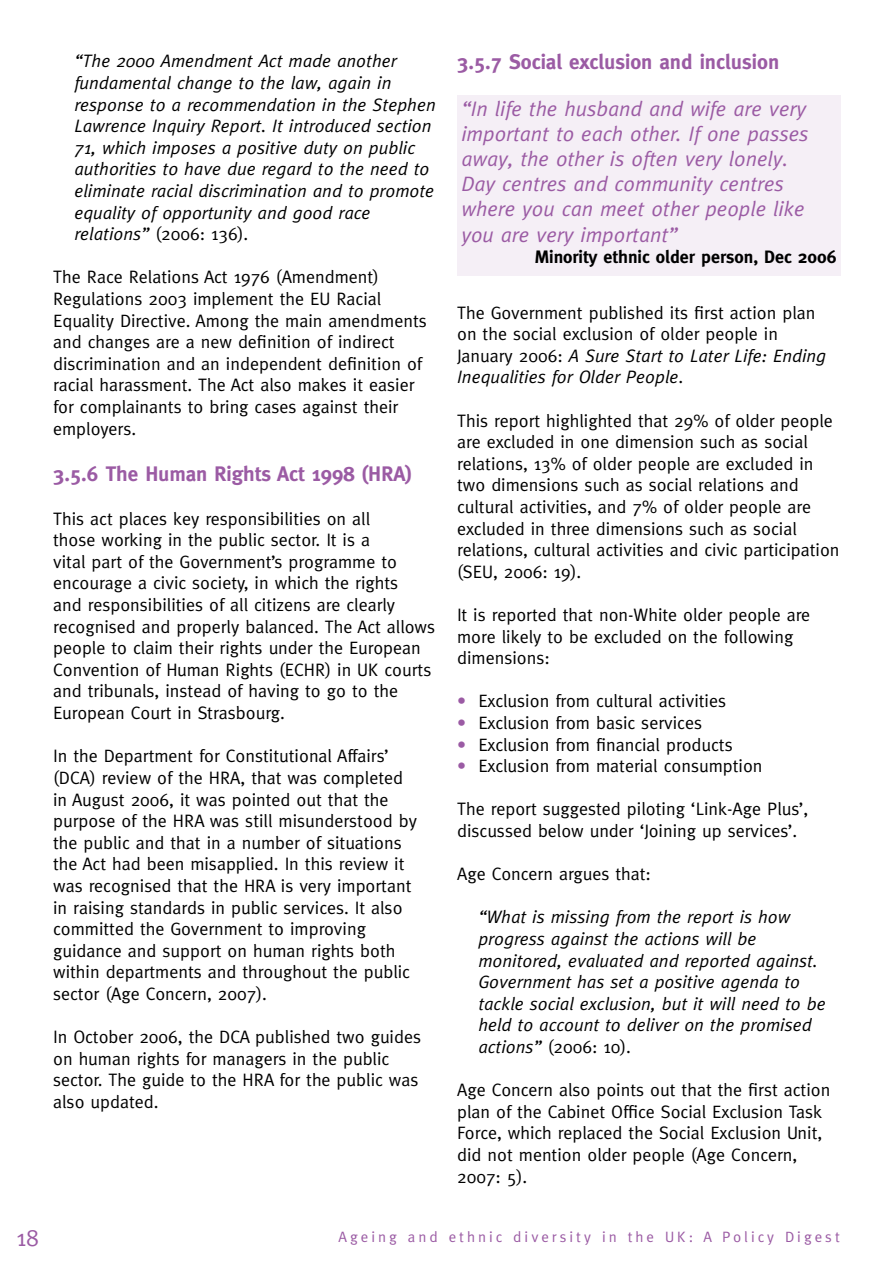
<style>
.page{position:relative;width:893px;height:1263px;background:#fff}
.page>*{position:absolute;margin:0;border:0;box-sizing:border-box;transform-origin:0 0}
.t1{font:24px "Meta";color:#9b5ba4}
.t2{font:italic 21px/25.2px "Meta";color:#9b5ba4}
.t3{font:700 21px "Meta";color:#9b5ba4}
.t4{font:18px/21.6px "Meta";color:#000}
.t5{font:italic 18px/21.6px "Meta";color:#000}
.t6{font:700 18px "Meta";color:#000}
.t7{font:15px "Meta";letter-spacing:.2em;color:#9b5ba4}
.s1{font-style:normal}
.s2{font-style:italic}
.s3{color:#9b5ba4}
</style>
<div class="page">
<div style="left:457px;top:95px;width:383px;height:180px;background:#f5eff6"></div>
<p class="t5" style="left:74px;top:50px;width:363px">“The 2000 Amendment Act made another fundamental change to the law, again in response to a recommendation in the Stephen Lawrence Inquiry Report. It introduced section 71, which imposes a positive duty on public authorities to have due regard to the need to eliminate racial discrimination and to promote equality of opportunity and good race relations” <span class="s1">(2006: 136).</span></p>
<p class="t4" style="left:53px;top:266px;width:375px">The Race Relations Act 1976 (Amendment)<br>Regulations 2003 implement the EU Racial Equality Directive. Among the main amendments and changes are a new definition of indirect discrimination and an independent definition of racial harassment. The Act also makes it easier for complainants to bring cases against their employers.</p>
<p class="t3" style="left:53px;top:462px;width:360px">3.5.6 The Human Rights Act 1998 (HRA)</p>
<p class="t4" style="left:53px;top:507px;width:383px">This act places key responsibilities on all<br>those working in the public sector. It is a<br>vital part of the Government’s programme to encourage a civic society, in which the rights<br>and responsibilities of all citizens are clearly recognised and properly balanced. The Act allows people to claim their rights under the European Convention of Human Rights (ECHR) in UK courts and tribunals, instead of having to go to the European Court in Strasbourg.</p>
<p class="t4" style="left:53px;top:745px;width:365px">In the Department for Constitutional Affairs’ (DCA) review of the HRA, that was completed in August 2006, it was pointed out that the purpose of the HRA was still misunderstood by the public and that in a number of situations the Act had been misapplied. In this review it was recognised that the HRA is very important in raising standards in public services. It also committed the Government to improving guidance and support on human rights both within departments and throughout the public sector (Age Concern, 2007).</p>
<p class="t4" style="left:53px;top:1026px;width:369px">In October 2006, the DCA published two guides on human rights for managers in the public sector. The guide to the HRA for the public was also updated.</p>
<p class="t3" style="left:457px;top:50px;width:324px">3.5.7 Social exclusion and inclusion</p>
<p class="t2" style="left:461px;top:95px;width:349px">“In life the husband and wife are very important to each other. If one passes away, the other is often very lonely.<br>Day centres and community centres where you can meet other people like you are very important”</p>
<p class="t6" style="left:535px;top:246px;width:303px">Minority ethnic older person, Dec 2006</p>
<p class="t4" style="left:457px;top:301px;width:371px">The Government published its first action plan on the social exclusion of older people in January 2006: <span class="s2">A Sure Start to Later Life: Ending Inequalities for Older People</span>.</p>
<p class="t4" style="left:457px;top:409px;width:384px">This report highlighted that 29% of older people are excluded in one dimension such as social relations, 13% of older people are excluded in two dimensions such as social relations and cultural activities, and 7% of older people are excluded in three dimensions such as social relations, cultural activities and civic participation (SEU, 2006: 19).</p>
<p class="t4" style="left:457px;top:604px;width:355px">It is reported that non-White older people are more likely to be excluded on the following dimensions:</p>
<p class="t4" style="left:457px;top:690px;width:270px"><span class="s3">•</span> Exclusion from cultural activities</p>
<p class="t4" style="left:457px;top:712px;width:246px"><span class="s3">•</span> Exclusion from basic services</p>
<p class="t4" style="left:457px;top:733px;width:277px"><span class="s3">•</span> Exclusion from financial products</p>
<p class="t4" style="left:457px;top:755px;width:307px"><span class="s3">•</span> Exclusion from material consumption</p>
<p class="t4" style="left:457px;top:798px;width:353px">The report suggested piloting ‘Link-Age Plus’, discussed below under ‘Joining up services’.</p>
<p class="t4" style="left:457px;top:863px;width:195px">Age Concern argues that:</p>
<p class="t5" style="left:478px;top:906px;width:349px">“What is missing from the report is how progress against the actions will be monitored, evaluated and reported against.<br>Government has set a positive agenda to tackle social exclusion, but it will need to be held to account to deliver on the promised actions” <span class="s1">(2006: 10).</span></p>
<p class="t4" style="left:457px;top:1079px;width:375px">Age Concern also points out that the first action plan of the Cabinet Office Social Exclusion Task Force, which replaced the Social Exclusion Unit, did not mention older people (Age Concern, 2007: 5).</p>
<h1 class="t1" style="left:16px;top:1224px;width:24px">18</h1>
<p class="t7" style="left:338px;top:1228px;width:503px">Ageing and ethnic diversity in the UK: A Policy Digest</p>
</div>
